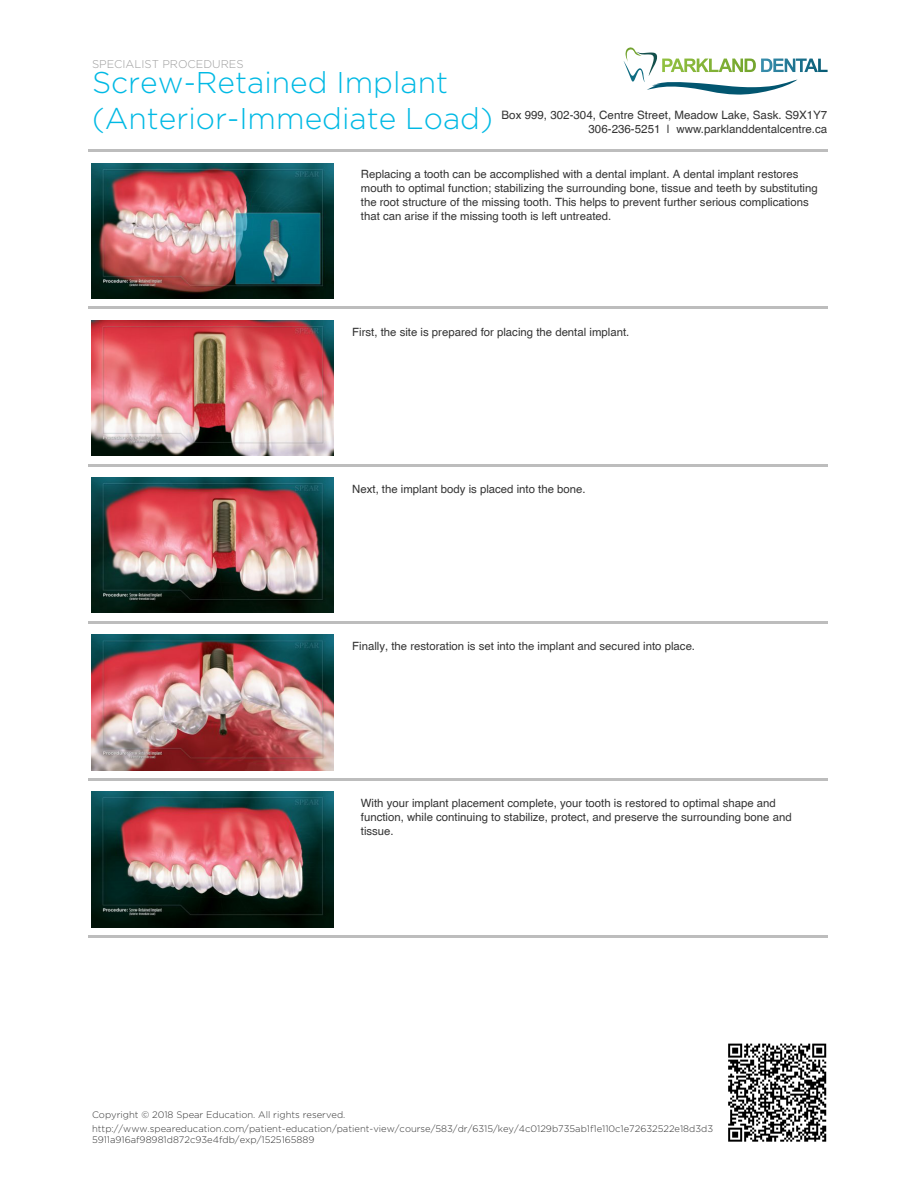
<style>
.page{position:relative;width:918px;height:1188px;background:#fff}
.page>*{position:absolute;margin:0;border:0;box-sizing:border-box;transform-origin:0 0}
.t1{font:300 30px/36px "Gotham HTF";color:#00b9e4}
.t2{font:11.55px/14px "Helvetica";color:#333;text-align:right}
.t3{font:11.4px/14px "Helvetica";color:#333}
.t4{font:300 11.25px "Gotham HTF";color:#9c9c9c}
.t5{font:300 9.45px/11.4px "Gotham HTF";color:#333}
</style>
<div class="page">
<svg style="left:728px;top:1043px;width:99px;height:99px"></svg>
<svg style="left:728px;top:1044px;width:98px;height:98px"></svg>
<hr style="left:89px;top:150px;width:739px;height:2px;background:#bdbdbd">
<img style="left:92px;top:163px;width:242px;height:135px">
<hr style="left:89px;top:307px;width:739px;height:2px;background:#bdbdbd">
<img style="left:92px;top:320px;width:242px;height:136px">
<hr style="left:89px;top:464px;width:739px;height:2px;background:#bdbdbd">
<img style="left:92px;top:478px;width:242px;height:135px">
<hr style="left:89px;top:621px;width:739px;height:2px;background:#bdbdbd">
<img style="left:92px;top:635px;width:242px;height:135px">
<hr style="left:89px;top:778px;width:739px;height:2px;background:#bdbdbd">
<img style="left:92px;top:792px;width:242px;height:135px">
<hr style="left:89px;top:936px;width:739px;height:2px;background:#bdbdbd">
<svg style="left:624px;top:47px;width:204px;height:48px"></svg>
<p class="t4" style="left:92px;top:58px;width:153px">SPECIALIST PROCEDURES</p>
<h1 class="t1" style="left:92px;top:64px;width:402px">Screw-Retained Implant (Anterior-Immediate Load)</h1>
<p class="t2" style="left:502px;top:108px;width:327px">Box 999, 302-304, Centre Street, Meadow Lake, Sask. S9X1Y7<br>306-236-5251 | www.parklanddentalcentre.ca</p>
<p class="t3" style="left:361px;top:167px;width:458px">Replacing a tooth can be accomplished with a dental implant. A dental implant restores mouth to optimal function; stabilizing the surrounding bone, tissue and teeth by substituting the root structure of the missing tooth. This helps to prevent further serious complications that can arise if the missing tooth is left untreated.</p>
<p class="t3" style="left:352px;top:324px;width:279px">First, the site is prepared for placing the dental implant.</p>
<p class="t3" style="left:352px;top:482px;width:235px">Next, the implant body is placed into the bone.</p>
<p class="t3" style="left:352px;top:639px;width:344px">Finally, the restoration is set into the implant and secured into place.</p>
<p class="t3" style="left:361px;top:796px;width:432px">With your implant placement complete, your tooth is restored to optimal shape and function, while continuing to stabilize, protect, and preserve the surrounding bone and tissue.</p>
<p class="t5" style="left:92px;top:1109px;width:255px">Copyright © 2018 Spear Education. All rights reserved.</p>
<p class="t5" style="left:92px;top:1123px;width:623px">http://www.speareducation.com/patient-education/patient-view/course/583/dr/6315/key/4c0129b735ab1f1e110c1e72632522e18d3d3<br>5911a916af98981d872c93e4fdb/exp/1525165889</p>
</div>
